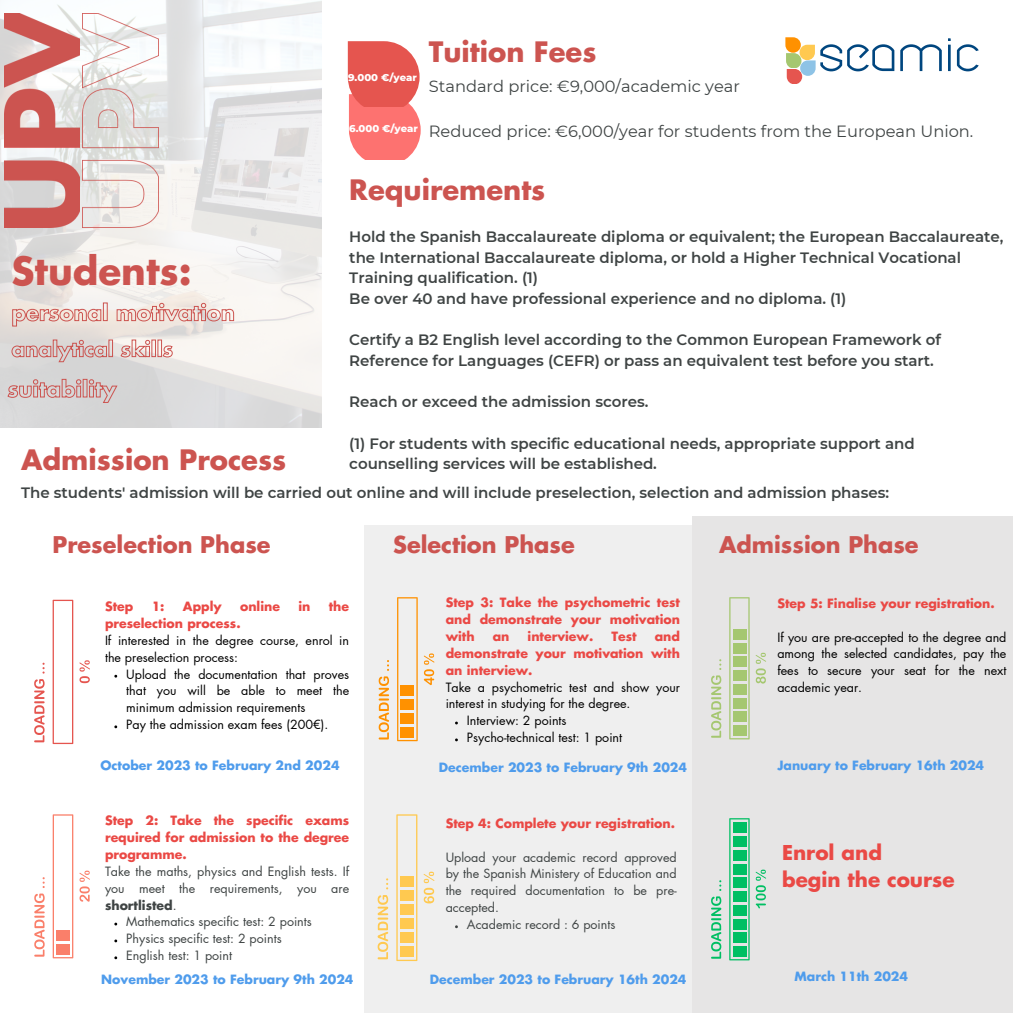
<style>
.page{position:relative;width:1013px;height:1013px;background:#fff}
.page>*{position:absolute;margin:0;border:0;box-sizing:border-box;transform-origin:0 0}
.t1{font:65.38px "Modeka";letter-spacing:-.025em;color:#00467f}
.t2{font:700 37.5px "Futura LT Pro";color:#cc5450}
.t3{font:700 27.5px "Futura LT Pro";color:#cc5450}
.t4{font:700 22.5px "Futura LT Pro";color:#cc5450}
.t5{font:700 20px "Futura LT Pro";color:#ea4945}
.t6{font:16.25px "Montserrat";color:#3f4444}
.t7{font:600 15px/20.6px "Montserrat";color:#3f4444}
.t8{font:12.5px/16.9px "Futura LT Pro";color:#000;text-align:justify}
.t9{font:700 12.5px/16.9px "Futura LT Pro";color:#ea4945;text-align:justify}
.t10{font:12.5px/16.9px "Futura LT Pro";color:#3f4444;text-align:justify}
.t11{font:700 12.5px "Futura LT Pro";color:#4f9cec}
.t12{font:800 10px "Montserrat";color:#fff}
.s1{font-weight:700}
</style>
<div class="page">
<img style="left:0;top:0;width:321px;height:428px">
<img style="left:5px;top:13px;width:75px;height:214px">
<img style="left:82px;top:13px;width:76px;height:214px">
<div style="left:364px;top:524px;width:331px;height:488px;background:#efefef"></div>
<svg style="left:53px;top:814px;width:20px;height:144px"></svg>
<svg style="left:34px;top:877px;width:11px;height:79px"></svg>
<div style="left:56px;top:944px;width:14px;height:10px;background:#fa7f6a"></div>
<div style="left:56px;top:930px;width:14px;height:10px;background:#fa7f6a"></div>
<svg style="left:79px;top:870px;width:11px;height:31px"></svg>
<div style="left:692px;top:516px;width:320px;height:496px;background:#e6e5e5"></div>
<svg style="left:397px;top:597px;width:21px;height:144px"></svg>
<svg style="left:378px;top:660px;width:11px;height:79px"></svg>
<div style="left:401px;top:727px;width:13px;height:10px;background:#ff9100"></div>
<div style="left:401px;top:713px;width:13px;height:10px;background:#ff9100"></div>
<div style="left:401px;top:699px;width:13px;height:10px;background:#ff9100"></div>
<div style="left:401px;top:685px;width:13px;height:10px;background:#ff9100"></div>
<svg style="left:424px;top:653px;width:10px;height:32px"></svg>
<svg style="left:53px;top:599px;width:20px;height:145px"></svg>
<svg style="left:34px;top:679px;width:11px;height:63px"></svg>
<svg style="left:43px;top:662px;width:2px;height:11px"></svg>
<svg style="left:79px;top:660px;width:11px;height:23px"></svg>
<svg style="left:729px;top:597px;width:20px;height:142px"></svg>
<svg style="left:711px;top:659px;width:10px;height:78px"></svg>
<div style="left:733px;top:725px;width:13px;height:10px;background:#a5c770"></div>
<div style="left:733px;top:711px;width:13px;height:11px;background:#a5c770"></div>
<div style="left:733px;top:698px;width:13px;height:10px;background:#a5c770"></div>
<div style="left:733px;top:684px;width:13px;height:10px;background:#a5c770"></div>
<div style="left:733px;top:670px;width:13px;height:10px;background:#a5c770"></div>
<div style="left:733px;top:657px;width:13px;height:10px;background:#a5c770"></div>
<div style="left:733px;top:643px;width:13px;height:10px;background:#a5c770"></div>
<div style="left:733px;top:629px;width:13px;height:10px;background:#a5c770"></div>
<svg style="left:755px;top:652px;width:11px;height:31px"></svg>
<svg style="left:729px;top:818px;width:20px;height:142px"></svg>
<svg style="left:711px;top:880px;width:10px;height:78px"></svg>
<svg style="left:755px;top:869px;width:11px;height:39px"></svg>
<div style="left:733px;top:946px;width:13px;height:10px;background:#00bf63"></div>
<div style="left:733px;top:932px;width:13px;height:10px;background:#00bf63"></div>
<div style="left:733px;top:919px;width:13px;height:10px;background:#00bf63"></div>
<div style="left:733px;top:905px;width:13px;height:10px;background:#00bf63"></div>
<div style="left:733px;top:891px;width:13px;height:10px;background:#00bf63"></div>
<div style="left:733px;top:877px;width:13px;height:10px;background:#00bf63"></div>
<div style="left:733px;top:864px;width:13px;height:10px;background:#00bf63"></div>
<div style="left:733px;top:850px;width:13px;height:10px;background:#00bf63"></div>
<div style="left:733px;top:836px;width:13px;height:10px;background:#00bf63"></div>
<div style="left:733px;top:822px;width:13px;height:10px;background:#00bf63"></div>
<svg style="left:348px;top:41px;width:73px;height:118px;background:#f1736f"></svg>
<svg style="left:12px;top:302px;width:222px;height:25px;background:#e8ccc6"></svg>
<svg style="left:11px;top:339px;width:162px;height:23px;background:#dcc1be"></svg>
<svg style="left:7px;top:378px;width:111px;height:25px;background:#d3bbba"></svg>
<svg style="left:396px;top:814px;width:21px;height:147px"></svg>
<svg style="left:377px;top:895px;width:11px;height:64px"></svg>
<svg style="left:386px;top:878px;width:2px;height:11px"></svg>
<div style="left:400px;top:946px;width:14px;height:11px;background:#ffc950"></div>
<div style="left:400px;top:932px;width:14px;height:11px;background:#ffc950"></div>
<div style="left:400px;top:918px;width:14px;height:10px;background:#ffc950"></div>
<div style="left:400px;top:904px;width:14px;height:10px;background:#ffc950"></div>
<div style="left:400px;top:890px;width:14px;height:10px;background:#ffc950"></div>
<div style="left:400px;top:875px;width:14px;height:11px;background:#ffc950"></div>
<svg style="left:423px;top:871px;width:11px;height:32px"></svg>
<svg style="left:785px;top:37px;width:30px;height:47px"></svg>
<p class="t12" style="left:348px;top:71px;width:70px">9.000 €/year</p>
<p class="t12" style="left:349px;top:123px;width:70px">6.000 €/year</p>
<p class="t1" style="left:817px;top:20px;width:164px">seamic</p>
<p class="t3" style="left:429px;top:39px;width:169px">Tuition Fees</p>
<p class="t6" style="left:429px;top:77px;width:313px">Standard price: €9,000/academic year</p>
<p class="t6" style="left:429px;top:122px;width:546px">Reduced price: €6,000/year for students from the European Union.</p>
<p class="t3" style="left:349px;top:177px;width:198px">Requirements</p>
<p class="t7" style="left:349px;top:226px;width:655px">Hold the Spanish Baccalaureate diploma or equivalent; the European Baccalaureate, the International Baccalaureate diploma, or hold a Higher Technical Vocational<br>Training qualification. (1)</p>
<p class="t7" style="left:349px;top:288px;width:498px">Be over 40 and have professional experience and no diploma. (1)</p>
<p class="t7" style="left:349px;top:329px;width:593px">Certify a B2 English level according to the Common European Framework of<br>Reference for Languages (CEFR) or pass an equivalent test before you start.</p>
<p class="t7" style="left:349px;top:391px;width:301px">Reach or exceed the admission scores.</p>
<p class="t7" style="left:349px;top:433px;width:567px">(1) For students with specific educational needs, appropriate support and counselling services will be established.</p>
<p class="t2" style="left:12px;top:254px;width:182px">Students:</p>
<p class="t3" style="left:21px;top:448px;width:267px">Admission Process</p>
<p class="t7" style="left:21px;top:482px;width:869px">The students' admission will be carried out online and will include preselection, selection and admission phases:</p>
<p class="t4" style="left:52px;top:534px;width:220px">Preselection Phase</p>
<p class="t4" style="left:393px;top:534px;width:183px">Selection Phase</p>
<p class="t4" style="left:719px;top:534px;width:201px">Admission Phase</p>
<p class="t9" style="left:105px;top:598px;width:30px">Step</p>
<p class="t9" style="left:152px;top:598px;width:14px">1:</p>
<p class="t9" style="left:183px;top:598px;width:40px">Apply</p>
<p class="t9" style="left:240px;top:598px;width:41px">online</p>
<p class="t9" style="left:298px;top:598px;width:14px">in</p>
<p class="t9" style="left:329px;top:598px;width:22px">the</p>
<p class="t9" style="left:105px;top:615px;width:137px">preselection process.</p>
<p class="t8" style="left:105px;top:632px;width:246px">If interested in the degree course, enrol in the preselection process:</p>
<p class="t8" style="left:126px;top:666px;width:224px">Upload the documentation that proves that you will be able to meet the minimum admission requirements</p>
<p class="t8" style="left:126px;top:716px;width:203px">Pay the admission exam fees (200€).</p>
<p class="t11" style="left:100px;top:759px;width:240px">October 2023 to February 2nd 2024</p>
<p class="t9" style="left:105px;top:812px;width:246px">Step 2: Take the specific exams required for admission to the degree programme.</p>
<p class="t10" style="left:105px;top:863px;width:246px">Take the maths, physics and English tests. If you meet the requirements, you are <span class="s1">shortlisted</span>.</p>
<p class="t10" style="left:126px;top:913px;width:187px">Mathematics specific test: 2 points</p>
<p class="t10" style="left:126px;top:930px;width:157px">Physics specific test: 2 points</p>
<p class="t10" style="left:126px;top:947px;width:107px">English test: 1 point</p>
<p class="t11" style="left:101px;top:973px;width:254px">November 2023 to February 9th 2024</p>
<p class="t9" style="left:445px;top:594px;width:236px">Step 3: Take the psychometric test and demonstrate your motivation with</p>
<p class="t9" style="left:445px;top:628px;width:236px;text-indent:209px">and demonstrate your motivation with an interview.</p>
<p class="t8" style="left:445px;top:679px;width:236px">Take a psychometric test and show your interest in studying for the degree.</p>
<p class="t9" style="left:493px;top:628px;width:18px">an</p>
<p class="t9" style="left:527px;top:628px;width:67px">interview.</p>
<p class="t9" style="left:611px;top:628px;width:27px">Test</p>
<p class="t8" style="left:467px;top:713px;width:101px">Interview: 2 points</p>
<p class="t8" style="left:467px;top:729px;width:157px">Psycho-technical test: 1 point</p>
<p class="t11" style="left:439px;top:761px;width:250px">December 2023 to February 9th 2024</p>
<p class="t9" style="left:445px;top:815px;width:231px">Step 4: Complete your registration.</p>
<p class="t10" style="left:445px;top:849px;width:232px">Upload your academic record approved by the Spanish Ministery of Education and the required documentation to be pre&shy;accepted.</p>
<p class="t10" style="left:467px;top:916px;width:150px">Academic record : 6 points</p>
<p class="t11" style="left:430px;top:973px;width:258px">December 2023 to February 16th 2024</p>
<p class="t9" style="left:777px;top:595px;width:219px">Step 5: Finalise your registration.</p>
<p class="t8" style="left:777px;top:629px;width:230px">If you are pre-accepted to the degree and among the selected candidates, pay the fees to secure your seat for the next academic year.</p>
<p class="t11" style="left:777px;top:759px;width:208px">January to February 16th 2024</p>
<p class="t5" style="left:782px;top:843px;width:101px">Enrol and</p>
<p class="t5" style="left:782px;top:870px;width:174px">begin the course</p>
<p class="t11" style="left:794px;top:971px;width:115px">March 11th 2024</p>
</div>
